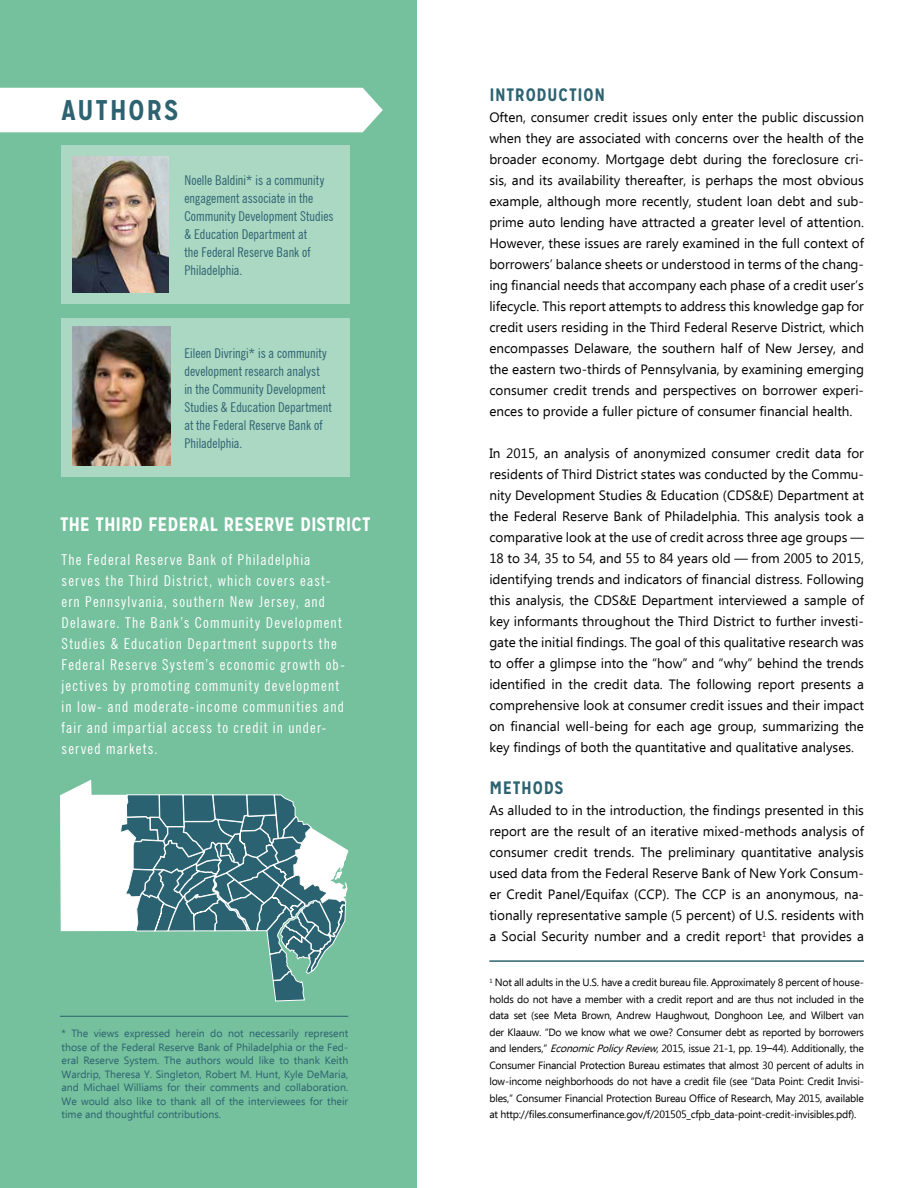
<style>
.page{position:relative;width:918px;height:1188px;background:#fff}
.page>*{position:absolute;margin:0;border:0;box-sizing:border-box;transform-origin:0 0}
.t1{font:700 28.5px "Mission Gothic";letter-spacing:.06em;color:#2d6270}
.t2{font:700 19.5px "Mission Gothic";letter-spacing:-.005em;color:#fff}
.t3{font:700 18px "Mission Gothic";letter-spacing:.04em;color:#2d6270}
.t4{font:condensed 15px/21px "News Gothic BT";letter-spacing:.075em;color:#fff}
.t5{font:13.5px/21px "Ebrima";color:#000;text-align:justify}
.t6{font:condensed 13.5px/18px "News Gothic BT";letter-spacing:.005em;color:#2d6270}
.t7{font:10.5px/16.5px "Ebrima";letter-spacing:-.02em;color:#000;text-align:justify}
.t8{font:10.5px/13.5px "Ebrima";color:#2d6270;text-align:justify}
.s1{font-style:italic}
.s2{font-family:"Mission Gothic"}
</style>
<div class="page">
<div style="left:0;top:0;width:417px;height:1188px;background:#75c09d"></div>
<div style="left:0;top:88px;width:383px;height:44px;background:#fff"></div>
<hr style="left:489px;top:960px;width:375px;height:2px;background:#2d6270">
<div style="left:62px;top:146px;width:288px;height:158px;background:#abd8c3"></div>
<img style="left:72px;top:156px;width:97px;height:137px">
<div style="left:62px;top:318px;width:288px;height:159px;background:#abd8c3"></div>
<img style="left:73px;top:327px;width:97px;height:138px">
<svg style="left:60px;top:780px;width:288px;height:221px"></svg>
<hr style="left:60px;top:1016px;width:288px;height:1px;background:#2d6270">
<h1 class="t1" style="left:62px;top:92px;width:118px">AUTHORS</h1>
<p class="t6" style="left:184px;top:171px;width:151px">Noelle Baldini* is a community engagement associate in the<br>Community Development Studies &amp; Education Department at<br>the Federal Reserve Bank of<br>Philadelphia.</p>
<p class="t6" style="left:184px;top:344px;width:149px">Eileen Divringi* is a community development research analyst<br>in the Community Development<br>Studies &amp; Education Department at the Federal Reserve Bank of<br>Philadelphia.</p>
<h2 class="t2" style="left:60px;top:512px;width:312px">THE THIRD FEDERAL RESERVE DISTRICT</h2>
<p class="t4" style="left:62px;top:549px;width:285px">The Federal Reserve Bank of Philadelphia serves the Third District, which covers east&shy;ern Pennsylvania, southern New Jersey, and Delaware. The Bank’s Community Development Studies &amp; Education Department supports the Federal Reserve System’s economic growth ob&shy;jectives by promoting community development in low- and moderate-income communities and fair and impartial access to credit in under&shy;served markets.</p>
<p class="t8" style="left:62px;top:1027px;width:288px">* The views expressed herein do not necessarily represent those of the Federal Reserve Bank of Philadelphia or the Fed&shy;eral Reserve System. The authors would like to thank Keith Wardrip, Theresa Y. Singleton, Robert M. Hunt, Kyle DeMaria, and Michael Williams for their comments and collaboration.<br>We would also like to thank all of the interviewees for their time and thoughtful contributions.</p>
<h3 class="t3" style="left:489px;top:84px;width:117px">INTRODUCTION</h3>
<p class="t5" style="left:489px;top:108px;width:376px">Often, consumer credit issues only enter the public discussion when they are associated with concerns over the health of the broader economy. Mortgage debt during the foreclosure cri&shy;sis, and its availability thereafter, is perhaps the most obvious example, although more recently, student loan debt and sub&shy;prime auto lending have attracted a greater level of attention.<br>However, these issues are rarely examined in the full context of borrowers’ balance sheets or understood in terms of the chang&shy;ing financial needs that accompany each phase of a credit user’s lifecycle. This report attempts to address this knowledge gap for credit users residing in the Third Federal Reserve District, which encompasses Delaware, the southern half of New Jersey, and the eastern two-thirds of Pennsylvania, by examining emerging consumer credit trends and perspectives on borrower experi&shy;ences to provide a fuller picture of consumer financial health.</p>
<p class="t5" style="left:489px;top:444px;width:376px">In 2015, an analysis of anonymized consumer credit data for residents of Third District states was conducted by the Commu&shy;nity Development Studies &amp; Education (CDS&amp;E) Department at the Federal Reserve Bank of Philadelphia. This analysis took a comparative look at the use of credit across three age groups — 18 to 34, 35 to 54, and 55 to 84 years old — from 2005 to 2015, identifying trends and indicators of financial distress. Following this analysis, the CDS&amp;E Department interviewed a sample of key informants throughout the Third District to further investi&shy;gate the initial findings. The goal of this qualitative research was to offer a glimpse into the “how” and “why” behind the trends identified in the credit data. The following report presents a comprehensive look at consumer credit issues and their impact on financial well-being for each age group, summarizing the key findings of both the quantitative and qualitative analyses.</p>
<h3 class="t3" style="left:489px;top:777px;width:76px">METHODS</h3>
<p class="t5" style="left:489px;top:801px;width:376px">As alluded to in the introduction, the findings presented in this report are the result of an iterative mixed-methods analysis of consumer credit trends. The preliminary quantitative analysis used data from the Federal Reserve Bank of New York Consum&shy;er Credit Panel/Equifax (CCP). The CCP is an anonymous, na&shy;tionally representative sample (5 percent) of U.S. residents with a Social Security number and a credit report<sup>1</sup> that provides a</p>
<p class="t7" style="left:489px;top:975px;width:376px"><sup>1</sup> Not all adults in the U.S. have a credit bureau file. Approximately 8 percent of house&shy;holds do not have a member with a credit report and are thus not included in the data set (see Meta Brown, Andrew Haughwout, Donghoon Lee, and Wilbert van der Klaauw. “Do we know what we owe? Consumer debt as reported by borrowers and lenders,” <span class="s1">EconomicPolicyReview</span>, 2015, issue 21-1, pp. 19<span class="s2">—</span>44). Additionally, the Consumer Financial Protection Bureau estimates that almost 30 percent of adults in low-income neighborhoods do not have a credit file (see “Data Point: Credit Invisi&shy;bles,” Consumer Financial Protection Bureau Office of Research, May 2015, available at http://files.consumerfinance.gov/f/201505_cfpb_data-point-credit-invisibles.pdf).</p>
</div>
